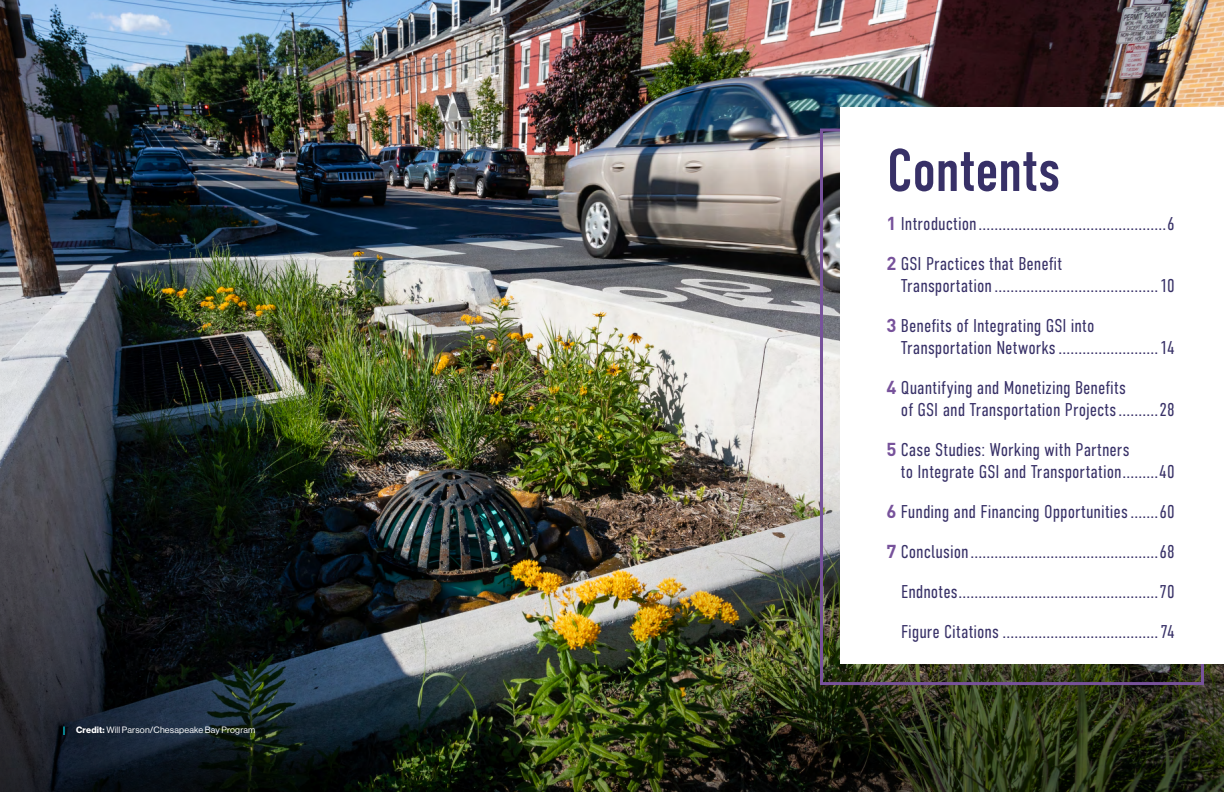
<style>
.page{position:relative;width:1224px;height:792px;background:#fff}
.page>*{position:absolute;margin:0;border:0;box-sizing:border-box;transform-origin:0 0}
.t1{font:60px "DIN Condensed";letter-spacing:-.005em;color:#373067}
.t2{font:300 18.5px/40px "DIN Condensed";letter-spacing:.005em;color:#373067}
.t3{font:9px "N Haas Grotesk DS Pro 55 Rg";letter-spacing:.02em;color:#fff}
.s1{font-family:"N Haas Grotesk DS Pro 75 Bd"}
.s2{font-family:"DIN Pro";font-weight:700;color:#77529b}
</style>
<div class="page">
<img style="left:0;top:0;width:1224px;height:169px">
<img style="left:0;top:169px;width:1224px;height:623px">
<div style="left:840px;top:107px;width:384px;height:556px;background:#fff"></div>
<img style="left:0;top:360px;width:611px;height:432px">
<svg style="left:63px;top:726px;width:2px;height:9px"></svg>
<p class="t3" style="left:76px;top:725px;width:181px"><span class="s1">Credit:</span> Will Parson/Chesapeake Bay Program</p>
<h1 class="t1" style="left:887px;top:137px;width:175px">Contents</h1>
<p class="t2" style="left:887px;top:204px;width:290px"><span class="s2">1</span> Introduction...............................................6<br><span class="s2">2</span> GSI Practices that Benefit</p>
<p class="t2" style="left:887px;top:266px;width:290px;text-indent:14px">Transportation .........................................10<br><span class="s2">3</span> Benefits of Integrating GSI into</p>
<p class="t2" style="left:887px;top:328px;width:290px;text-indent:14px">Transportation Networks.........................14<br><span class="s2">4</span> Quantifying and Monetizing Benefits</p>
<p class="t2" style="left:887px;top:390px;width:289px;text-indent:14px">of GSI and Transportation Projects..........28<br><span class="s2">5</span> Case Studies: Working with Partners</p>
<p class="t2" style="left:887px;top:452px;width:290px;text-align:right">to Integrate GSI and Transportation.........40<br><span class="s2">6</span> Funding and Financing Opportunities.......60<br><span class="s2">7</span> Conclusion...............................................68<br>Endnotes..................................................70<br>Figure Citations .......................................74</p>
</div>
